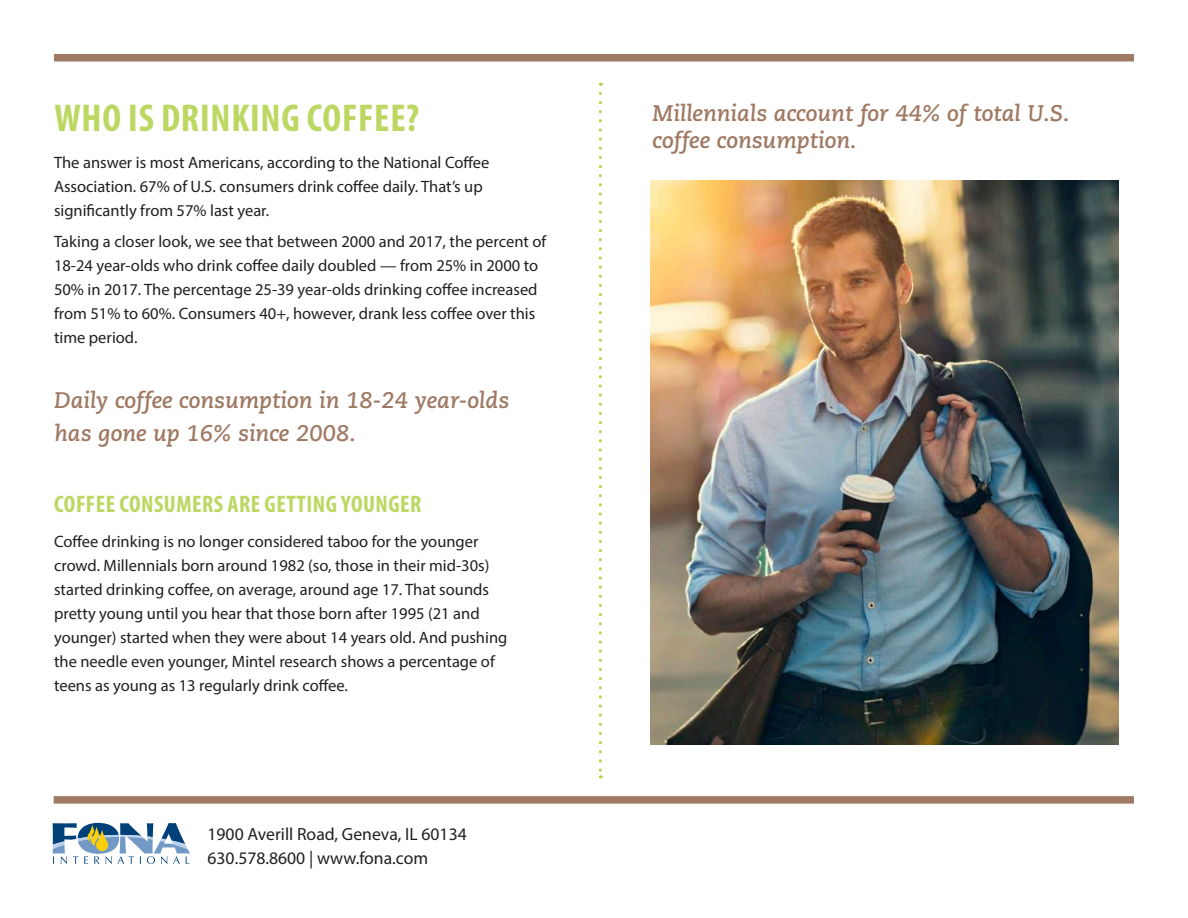
<style>
.page{position:relative;width:1188px;height:918px;background:#fff}
.page>*{position:absolute;margin:0;border:0;box-sizing:border-box;transform-origin:0 0}
.t1{font:700 condensed 39px "Myriad Pro";letter-spacing:.02em;color:#bcd862}
.t2{font:700 condensed 24px "Myriad Pro";letter-spacing:.02em;color:#bcd862}
.t3{font:italic 700 22.5px/33.8px "Caecilia LT Std";color:#9f7963}
.t4{font:17.7px/24.3px "Myriad Pro";color:#231f20}
.t5{font:16.5px/24px "Myriad Pro";color:#231f20}
</style>
<div class="page">
<div style="left:54px;top:54px;width:1080px;height:8px;background:#9f7963"></div>
<div style="left:54px;top:796px;width:1080px;height:8px;background:#9f7963"></div>
<svg style="left:53px;top:823px;width:137px;height:41px"></svg>
<svg style="left:599px;top:93px;width:3px;height:685px"></svg>
<img style="left:650px;top:180px;width:468px;height:565px">
<h1 class="t1" style="left:54px;top:94px;width:366px">WHO IS DRINKING COFFEE?</h1>
<p class="t5" style="left:54px;top:151px;width:437px">The answer is most Americans, according to the National Coffee<br>Association. 67% of U.S. consumers drink coffee daily. That’s up significantly from 57% last year.</p>
<p class="t5" style="left:54px;top:229px;width:494px">Taking a closer look, we see that between 2000 and 2017, the percent of 18-24 year-olds who drink coffee daily doubled — from 25% in 2000 to 50% in 2017. The percentage 25-39 year-olds drinking coffee increased from 51% to 60%. Consumers 40+, however, drank less coffee over this time period.</p>
<h3 class="t3" style="left:54px;top:383px;width:457px">Daily coffee consumption in 18-24 year-olds has gone up 16% since 2008.</h3>
<h2 class="t2" style="left:54px;top:489px;width:369px">COFFEE CONSUMERS ARE GETTING YOUNGER</h2>
<p class="t5" style="left:54px;top:529px;width:455px">Coffee drinking is no longer considered taboo for the younger crowd. Millennials born around 1982 (so, those in their mid-30s) started drinking coffee, on average, around age 17. That sounds pretty young until you hear that those born after 1995 (21 and younger) started when they were about 14 years old. And pushing the needle even younger, Mintel research shows a percentage of teens as young as 13 regularly drink coffee.</p>
<p class="t4" style="left:208px;top:821px;width:261px">1900 Averill Road, Geneva, IL 60134<br>630.578.8600 | www.fona.com</p>
<h3 class="t3" style="left:653px;top:100px;width:419px;line-height:27px">Millennials account for 44% of total U.S. coffee consumption.</h3>
</div>
